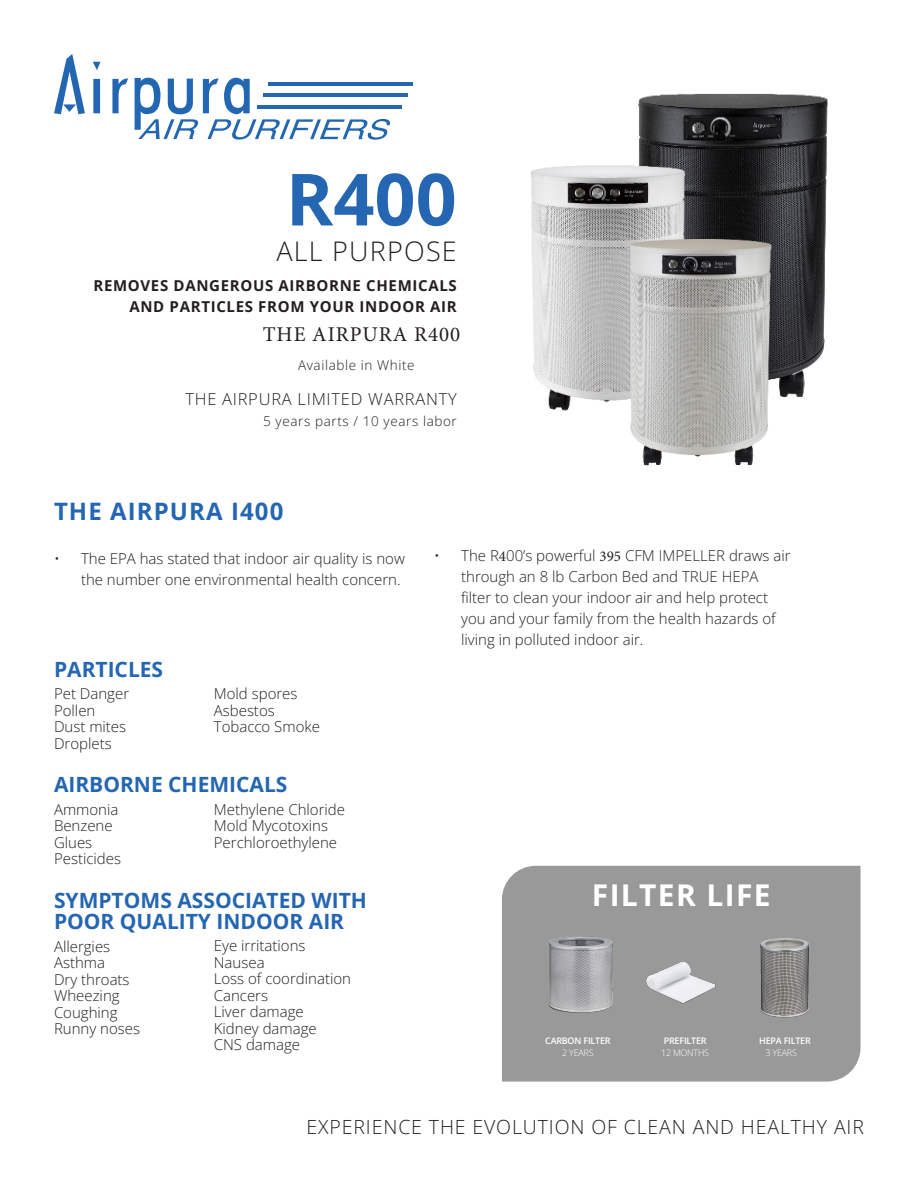
<style>
.page{position:relative;width:918px;height:1188px;background:#fff}
.page>*{position:absolute;margin:0;border:0;box-sizing:border-box;transform-origin:0 0}
.t1{font:700 72px "Open Sans";color:#2466b2}
.t2{font:700 30px "Open Sans";letter-spacing:.045em;color:#fff}
.t3{font:300 27px "Open Sans";letter-spacing:.045em;color:#231f20}
.t4{font:700 24px "Open Sans";letter-spacing:.045em;color:#2466b2}
.t5{font:700 21px/21px "Open Sans";color:#2466b2}
.t6{font:21px "Minion Pro";letter-spacing:.045em;color:#231f20}
.t7{font:300 19.5px "Open Sans";letter-spacing:.045em;color:#231f20}
.t8{font:300 16.5px "Open Sans";letter-spacing:.045em;color:#231f20}
.t9{font:300 15px/21px "Open Sans";color:#231f20;text-align:right}
.t10{font:700 15px/21px "Open Sans";letter-spacing:.045em;color:#231f20;text-align:right}
.t11{font:300 13.5px "Open Sans";letter-spacing:.045em;color:#231f20}
.t12{font:600 9px "Open Sans";letter-spacing:-.025em;color:#fff}
.t13{font:300 9px "Open Sans";letter-spacing:-.025em;color:#fff}
.s1{font-family:"Minion Pro";font-weight:400}
</style>
<div class="page">
<svg style="left:54px;top:54px;width:31px;height:60px"></svg>
<svg style="left:93px;top:62px;width:7px;height:51px"></svg>
<svg style="left:112px;top:78px;width:16px;height:35px"></svg>
<hr style="left:268px;top:82px;width:145px;height:4px;background:#2367b2">
<hr style="left:263px;top:93px;width:145px;height:4px;background:#2367b2">
<hr style="left:257px;top:105px;width:145px;height:3px;background:#2367b2">
<svg style="left:135px;top:77px;width:256px;height:63px"></svg>
<div style="left:502px;top:866px;width:359px;height:216px;background:#999"></div>
<img style="left:645px;top:944px;width:79px;height:68px">
<img style="left:638px;top:93px;width:190px;height:304px">
<img style="left:531px;top:146px;width:180px;height:265px">
<img style="left:612px;top:223px;width:181px;height:243px">
<img style="left:756px;top:934px;width:58px;height:86px">
<img style="left:542px;top:928px;width:81px;height:87px">
<p class="t1" style="left:286px;top:150px;width:173px">R400</p>
<p class="t3" style="left:276px;top:233px;width:182px">ALL PURPOSE</p>
<p class="t10" style="left:93px;top:275px;width:365px">REMOVES DANGEROUS AIRBORNE CHEMICALS<br>AND PARTICLES FROM YOUR INDOOR AIR</p>
<p class="t6" style="left:263px;top:322px;width:199px">THE AIRPURA R400</p>
<p class="t11" style="left:298px;top:356px;width:118px">Available in White</p>
<p class="t8" style="left:185px;top:388px;width:273px">THE AIRPURA LIMITED WARRANTY</p>
<p class="t11" style="left:263px;top:412px;width:195px">5 years parts / 10 years labor</p>
<p class="t4" style="left:54px;top:494px;width:231px">THE AIRPURA I400</p>
<p class="t9" style="left:54px;top:548px;width:352px">• The EPA has stated that indoor air quality is now the number one environmental health concern.</p>
<p class="t5" style="left:54px;top:658px;width:111px">PARTICLES</p>
<p class="t9" style="left:54px;top:683px;width:77px">Pet Danger</p>
<p class="t9" style="left:54px;top:699px;width:43px">Pollen</p>
<p class="t9" style="left:54px;top:716px;width:74px">Dust mites</p>
<p class="t9" style="left:54px;top:732px;width:59px">Droplets</p>
<p class="t5" style="left:54px;top:774px;width:235px">AIRBORNE CHEMICALS</p>
<p class="t9" style="left:54px;top:798px;width:66px">Ammonia</p>
<p class="t9" style="left:54px;top:815px;width:60px">Benzene</p>
<p class="t9" style="left:54px;top:831px;width:40px">Glues</p>
<p class="t9" style="left:54px;top:848px;width:69px">Pesticides</p>
<p class="t5" style="left:54px;top:889px;width:314px">SYMPTOMS ASSOCIATED WITH<br>POOR QUALITY INDOOR AIR</p>
<p class="t9" style="left:54px;top:935px;width:58px">Allergies</p>
<p class="t9" style="left:54px;top:952px;width:53px">Asthma</p>
<p class="t9" style="left:54px;top:968px;width:77px">Dry throats</p>
<p class="t9" style="left:54px;top:985px;width:67px">Wheezing</p>
<p class="t9" style="left:54px;top:1001px;width:65px">Coughing</p>
<p class="t9" style="left:54px;top:1018px;width:88px">Runny noses</p>
<p class="t9" style="left:214px;top:683px;width:85px">Mold spores</p>
<p class="t9" style="left:214px;top:699px;width:62px">Asbestos</p>
<p class="t9" style="left:214px;top:716px;width:108px">Tobacco Smoke</p>
<p class="t9" style="left:214px;top:798px;width:133px">Methylene Chloride</p>
<p class="t9" style="left:214px;top:815px;width:116px">Mold Mycotoxins</p>
<p class="t9" style="left:214px;top:831px;width:125px">Perchloroethylene</p>
<p class="t9" style="left:214px;top:935px;width:93px">Eye irritations</p>
<p class="t9" style="left:214px;top:951px;width:52px">Nausea</p>
<p class="t9" style="left:214px;top:968px;width:139px">Loss of coordination</p>
<p class="t9" style="left:214px;top:984px;width:56px">Cancers</p>
<p class="t9" style="left:214px;top:1001px;width:92px">Liver damage</p>
<p class="t9" style="left:214px;top:1017px;width:105px">Kidney damage</p>
<p class="t9" style="left:214px;top:1034px;width:88px">CNS damage</p>
<p class="t9" style="left:461px;top:545px;width:331px;text-align:left;text-indent:-27px">• The R<span class="s1">4</span>00’s powerful <span class="s1">395</span> CFM IMPELLER draws air through an 8 lb Carbon Bed and TRUE HEPA filter to clean your indoor air and help protect you and your family from the health hazards of living in polluted indoor air.</p>
<p class="t2" style="left:592px;top:874px;width:180px">FILTER LIFE</p>
<p class="t12" style="left:545px;top:1034px;width:67px">CARBON FILTER</p>
<p class="t13" style="left:562px;top:1046px;width:33px">2 YEARS</p>
<p class="t12" style="left:664px;top:1034px;width:44px">PREFILTER</p>
<p class="t13" style="left:661px;top:1046px;width:50px">12 MONTHS</p>
<p class="t12" style="left:759px;top:1034px;width:53px">HEPA FILTER</p>
<p class="t13" style="left:765px;top:1046px;width:33px">3 YEARS</p>
<p class="t7" style="left:307px;top:1113px;width:559px">EXPERIENCE THE EVOLUTION OF CLEAN AND HEALTHY AIR</p>
</div>
